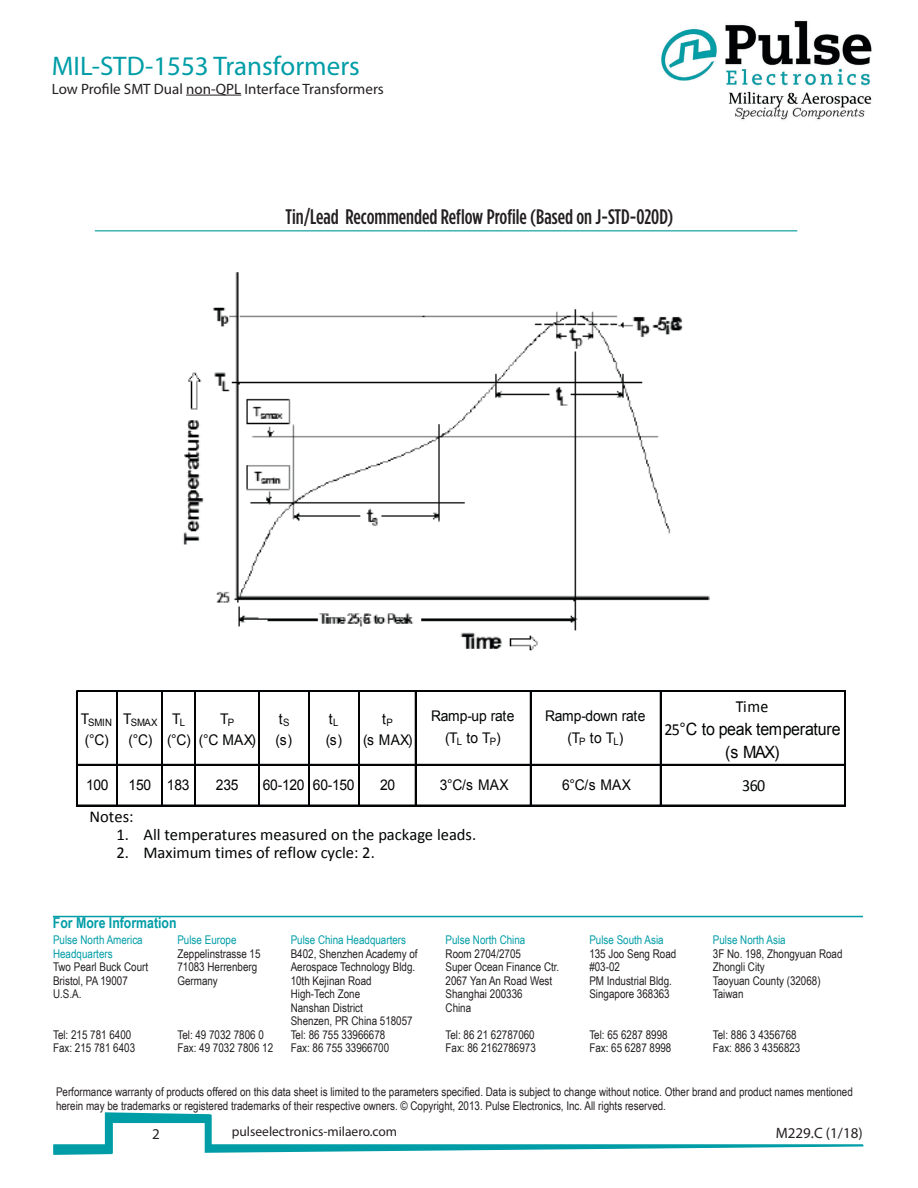
<style>
.page{position:relative;width:918px;height:1188px;background:#fff}
.page>*{position:absolute;margin:0;border:0;box-sizing:border-box;transform-origin:0 0}
.t1{font:27px "Myriad Pro";color:#009da7}
.t2{font:500 21px "Gotham Condensed";color:#231f20}
.t3{font:16.95px/22.6px "Arial";letter-spacing:-.025em;color:#020304;text-align:center;scale:.94 1}
.t4{font:16.95px "Calibri";letter-spacing:-.02em;color:#020304;scale:.94 1}
.t5{font:16.5px "Calibri";color:#020304}
.t6{font:15px "Myriad Pro";color:#231f20}
.t7{font:700 15px "Arial Narrow";color:#009da7}
.t8{font:14.7px/21.5px "Arial";letter-spacing:-.02em;color:#020304;text-align:center;scale:.94 1}
.t9{font:13.5px "Myriad Pro";color:#231f20}
.t10{font:12px/13.5px "Arial Narrow";color:#231f20}
.t11{font:12px/13.5px "Arial Narrow";color:#009da7}
.t12{font:10.2px "Arial";color:#020304;scale:.94 1}
.s1{font-family:"Calibri"}
</style>
<div class="page">
<img style="left:661px;top:20px;width:211px;height:100px">
<hr style="left:186px;top:95px;width:55px;height:1px;background:#231f20">
<hr style="left:95px;top:230px;width:702px;height:1px;background:#009a9a">
<svg style="left:53px;top:1112px;width:810px;height:43px"></svg>
<hr style="left:53px;top:916px;width:810px;height:1px;background:#009da7">
<hr style="left:76px;top:691px;width:2px;height:115px;background:#020304">
<hr style="left:117px;top:692px;width:1px;height:114px;background:#020304">
<hr style="left:161px;top:692px;width:1px;height:114px;background:#020304">
<hr style="left:162px;top:692px;width:1px;height:114px;background:#020304">
<hr style="left:194px;top:692px;width:1px;height:114px;background:#020304">
<hr style="left:195px;top:692px;width:1px;height:114px;background:#020304">
<hr style="left:258px;top:692px;width:1px;height:114px;background:#020304">
<hr style="left:259px;top:692px;width:1px;height:114px;background:#020304">
<hr style="left:308px;top:692px;width:1px;height:114px;background:#020304">
<hr style="left:309px;top:692px;width:1px;height:114px;background:#020304">
<hr style="left:358px;top:692px;width:1px;height:114px;background:#020304">
<hr style="left:359px;top:692px;width:1px;height:114px;background:#020304">
<hr style="left:415px;top:692px;width:1px;height:114px;background:#020304">
<hr style="left:530px;top:692px;width:1px;height:114px;background:#020304">
<hr style="left:660px;top:692px;width:1px;height:114px;background:#020304">
<hr style="left:844px;top:692px;width:1px;height:114px;background:#020304">
<hr style="left:845px;top:692px;width:1px;height:114px;background:#020304">
<hr style="left:78px;top:691px;width:768px;height:1px;background:#020304">
<hr style="left:78px;top:764px;width:768px;height:1px;background:#020304">
<hr style="left:78px;top:805px;width:768px;height:1px;background:#020304">
<img style="left:183px;top:272px;width:527px;height:379px">
<h1 class="t1" style="left:52px;top:56px;width:309px">MIL-STD-1553 Transformers</h1>
<p class="t6" style="left:52px;top:83px;width:333px">Low Profile SMT Dual non-QPL Interface Transformers</p>
<h2 class="t2" style="left:286px;top:208px;width:389px">Tin/Lead Recommended Reflow Profile (Based on J-STD-020D)</h2>
<p class="t12" style="left:81px;top:718px;width:35px"><sup>T</sup>SMIN</p>
<p class="t8" style="left:85px;top:731px;width:27px">(°C)</p>
<p class="t12" style="left:123px;top:718px;width:38px"><sup>T</sup>SMAX</p>
<p class="t8" style="left:129px;top:731px;width:27px">(°C)</p>
<p class="t8" style="left:167px;top:709px;width:27px">T<sub>L </sub>(°C)</p>
<p class="t8" style="left:199px;top:709px;width:62px">T<sub>P<br></sub>(°C MAX)</p>
<p class="t8" style="left:276px;top:709px;width:19px;text-align:left">t<sub>S </sub>(s)</p>
<p class="t8" style="left:326px;top:709px;width:19px;text-align:left">t<sub>L </sub>(s)</p>
<p class="t8" style="left:363px;top:709px;width:54px">t<sub>P<br></sub>(s MAX)</p>
<p class="t8" style="left:431px;top:707px;width:90px">Ramp-up rate (T<sub>L</sub> to T<sub>P</sub>)</p>
<p class="t8" style="left:545px;top:707px;width:108px">Ramp-down rate (T<sub>P</sub> to T<sub>L</sub>)</p>
<h3 class="t4" style="left:736px;top:701px;width:36px">Time</h3>
<h3 class="t3" style="left:664px;top:719px;width:189px"><span class="s1">25</span>°C to peak temperature (s MAX)</h3>
<p class="t8" style="left:86px;top:776px;width:26px">100</p>
<p class="t8" style="left:129px;top:776px;width:66px">150 183</p>
<p class="t8" style="left:216px;top:776px;width:26px">235</p>
<p class="t8" style="left:263px;top:776px;width:99px">60-120 60-150</p>
<p class="t8" style="left:380px;top:776px;width:18px">20</p>
<p class="t8" style="left:440px;top:776px;width:75px">3°C/s MAX</p>
<p class="t8" style="left:562px;top:776px;width:75px">6°C/s MAX</p>
<h3 class="t4" style="left:742px;top:780px;width:26px">360</h3>
<h3 class="t5" style="left:89px;top:810px;width:46px">Notes:</h3>
<h3 class="t5" style="left:116px;top:828px;width:361px">1. All temperatures measured on the package leads.</h3>
<h3 class="t5" style="left:116px;top:846px;width:260px">2. Maximum times of reflow cycle: 2.</h3>
<p class="t7" style="left:53px;top:914px;width:125px">For More Information</p>
<p class="t11" style="left:53px;top:934px;width:91px">Pulse North America<br>Headquarters</p>
<p class="t10" style="left:53px;top:961px;width:97px">Two Pearl Buck Court<br>Bristol, PA 19007<br>U.S.A.</p>
<p class="t10" style="left:53px;top:1029px;width:84px">Tel: 215 781 6400<br>Fax: 215 781 6403</p>
<p class="t11" style="left:291px;top:934px;width:117px">Pulse China Headquarters</p>
<p class="t10" style="left:291px;top:948px;width:128px">B402, Shenzhen Academy of<br>Aerospace Technology Bldg.<br>10th Kejinan Road<br>High-Tech Zone<br>Nanshan District<br>Shenzen, PR China 518057<br>Tel: 86 755 33966678<br>Fax: 86 755 33966700</p>
<p class="t11" style="left:446px;top:934px;width:81px">Pulse North China</p>
<p class="t10" style="left:446px;top:948px;width:115px">Room 2704/2705<br>Super Ocean Finance Ctr.<br>2067 Yan An Road West<br>Shanghai 200336<br>China</p>
<p class="t10" style="left:446px;top:1029px;width:92px">Tel: 86 21 62787060<br>Fax: 86 2162786973</p>
<p class="t11" style="left:589px;top:934px;width:76px">Pulse South Asia</p>
<p class="t10" style="left:589px;top:948px;width:88px">135 Joo Seng Road #03-02<br>PM Industrial Bldg.<br>Singapore 368363</p>
<p class="t10" style="left:589px;top:1029px;width:84px">Tel: 65 6287 8998<br>Fax: 65 6287 8998</p>
<p class="t11" style="left:713px;top:934px;width:74px">Pulse North Asia</p>
<p class="t10" style="left:713px;top:948px;width:131px">3F No. 198, Zhongyuan Road<br>Zhongli City<br>Taoyuan County (32068)<br>Taiwan</p>
<p class="t10" style="left:713px;top:1029px;width:89px">Tel: 886 3 4356768<br>Fax: 886 3 4356823</p>
<p class="t10" style="left:56px;top:1084px;width:798px;line-height:14.4px">Performance warranty of products offered on this data sheet is limited to the parameters specified. Data is subject to change without notice. Other brand and product names mentioned herein may be trademarks or registered trademarks of their respective owners. © Copyright, 2013. Pulse Electronics, Inc. All rights reserved.</p>
<p class="t11" style="left:177px;top:934px;width:61px">Pulse Europe</p>
<p class="t10" style="left:177px;top:948px;width:85px">Zeppelinstrasse 15<br>71083 Herrenberg<br>Germany</p>
<p class="t10" style="left:177px;top:1029px;width:97px">Tel: 49 7032 7806 0<br>Fax: 49 7032 7806 12</p>
<p class="t6" style="left:152px;top:1128px;width:9px">2</p>
<p class="t9" style="left:232px;top:1126px;width:167px">pulseelectronics-milaero.com</p>
<p class="t6" style="left:776px;top:1127px;width:88px">M229.C (1/18)</p>
</div>
